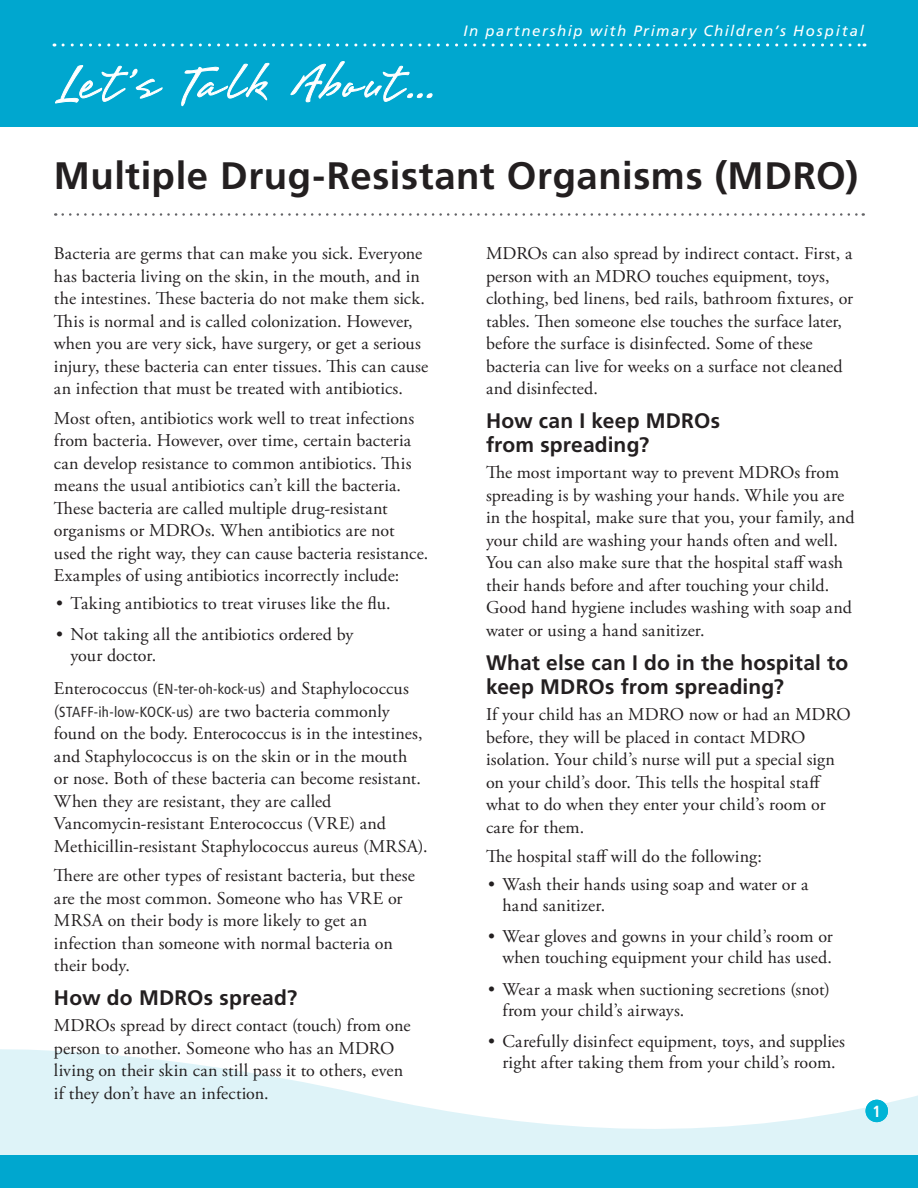
<style>
.page{position:relative;width:918px;height:1188px;background:#fff}
.page>*{position:absolute;margin:0;border:0;box-sizing:border-box;transform-origin:0 0}
.t1{font:60px "Brisa";letter-spacing:.05em;color:#fff}
.Title__h1{font:700 38.25px "Frutiger LT Std";letter-spacing:.015em;color:#231f20}
.Level_1__h2{font:700 21px/24px "Frutiger LT Std";letter-spacing:.01em;color:#231f20}
.Main__p{font:18px/22.5px "Adobe Garamond Pro";letter-spacing:.005em;color:#231f20}
.Page_number{font:700 condensed 16.2px "Frutiger LT Std";color:#fff}
.t2{font:italic 15px "Frutiger LT Std";letter-spacing:.105em;color:#fff}
.s1{font-family:"Frutiger LT Std";font-stretch:condensed;font-size:14.7px;color:#312f30}
</style>
<div class="page">
<div style="left:0;top:0;width:918px;height:127px;background:#00a7cf"></div>
<svg style="left:55px;top:65px;width:108px;height:39px"></svg>
<svg style="left:181px;top:63px;width:89px;height:43px"></svg>
<svg style="left:290px;top:61px;width:143px;height:42px"></svg>
<svg style="left:63px;top:44px;width:802px;height:2px"></svg>
<svg style="left:0;top:1049px;width:918px;height:139px"></svg>
<div style="left:866px;top:1100px;width:22px;height:22px;background:#00b4d6;border-radius:50%"></div>
<svg style="left:63px;top:213px;width:801px;height:3px"></svg>
<h1 class="t1" style="left:54px;top:53px;width:382px">Let’s Talk About...</h1>
<p class="t2" style="left:463px;top:22px;width:402px">In partnership with Primary Children’s Hospital</p>
<p class="Title__h1" style="left:54px;top:154px;width:806px">Multiple Drug-Resistant Organisms (MDRO)</p>
<p class="Main__p" style="left:54px;top:243px;width:376px">Bacteria are germs that can make you sick. Everyone has bacteria living on the skin, in the mouth, and in the intestines. These bacteria do not make them sick.<br>This is normal and is called colonization. However, when you are very sick, have surgery, or get a serious injury, these bacteria can enter tissues. This can cause an infection that must be treated with antibiotics.</p>
<p class="Main__p" style="left:54px;top:407px;width:376px">Most often, antibiotics work well to treat infections from bacteria. However, over time, certain bacteria can develop resistance to common antibiotics. This means the usual antibiotics can’t kill the bacteria.<br>These bacteria are called multiple drug-resistant organisms or MDROs. When antibiotics are not used the right way, they can cause bacteria resistance.<br>Examples of using antibiotics incorrectly include:</p>
<p class="Main__p" style="left:56px;top:593px;width:336px">• Taking antibiotics to treat viruses like the flu.</p>
<p class="Main__p" style="left:70px;top:625px;width:285px;line-height:21px;text-indent:-14px">• Not taking all the antibiotics ordered by your doctor.</p>
<p class="Main__p" style="left:54px;top:678px;width:375px">Enterococcus (<span class="s1">EN-ter-oh-kock-us</span>) and Staphylococcus (<span class="s1">STAFF-ih-low-KOCK-us</span>) are two bacteria commonly found on the body. Enterococcus is in the intestines, and Staphylococcus is on the skin or in the mouth<br>or nose. Both of these bacteria can become resistant.<br>When they are resistant, they are called Vancomycin-resistant Enterococcus (VRE) and Methicillin-resistant Staphylococcus aureus (MRSA).</p>
<p class="Main__p" style="left:54px;top:865px;width:362px">There are other types of resistant bacteria, but these are the most common. Someone who has VRE or MRSA on their body is more likely to get an infection than someone with normal bacteria on their body.</p>
<p class="Level_1__h2" style="left:54px;top:986px;width:245px">How do MDROs spread?</p>
<p class="Main__p" style="left:54px;top:1015px;width:358px">MDROs spread by direct contact (touch) from one person to another. Someone who has an MDRO living on their skin can still pass it to others, even if they don’t have an infection.</p>
<p class="Main__p" style="left:486px;top:243px;width:369px">MDROs can also spread by indirect contact. First, a person with an MDRO touches equipment, toys, clothing, bed linens, bed rails, bathroom fixtures, or tables. Then someone else touches the surface later, before the surface is disinfected. Some of these bacteria can live for weeks on a surface not cleaned and disinfected.</p>
<p class="Level_1__h2" style="left:486px;top:409px;width:236px">How can I keep MDROs from spreading?</p>
<p class="Main__p" style="left:486px;top:462px;width:370px">The most important way to prevent MDROs from spreading is by washing your hands. While you are in the hospital, make sure that you, your family, and your child are washing your hands often and well.<br>You can also make sure that the hospital staff wash their hands before and after touching your child.<br>Good hand hygiene includes washing with soap and water or using a hand sanitizer.</p>
<p class="Level_1__h2" style="left:486px;top:651px;width:364px">What else can I do in the hospital to keep MDROs from spreading?</p>
<p class="Main__p" style="left:486px;top:704px;width:366px">If your child has an MDRO now or had an MDRO before, they will be placed in contact MDRO isolation. Your child’s nurse will put a special sign on your child’s door. This tells the hospital staff what to do when they enter your child’s room or care for them.</p>
<p class="Main__p" style="left:486px;top:846px;width:278px">The hospital staff will do the following:</p>
<p class="Main__p" style="left:502px;top:875px;width:307px;line-height:21px;text-indent:-14px">• Wash their hands using soap and water or a hand sanitizer.</p>
<p class="Main__p" style="left:488px;top:927px;width:346px;line-height:21px;text-align:right">• Wear gloves and gowns in your child’s room or when touching equipment your child has used.</p>
<p class="Main__p" style="left:502px;top:979px;width:329px;line-height:21px;text-indent:-14px">• Wear a mask when suctioning secretions (snot) from your child’s airways.</p>
<p class="Main__p" style="left:488px;top:1031px;width:358px;line-height:21px;text-align:center">• Carefully disinfect equipment, toys, and supplies right after taking them from your child’s room.</p>
<p class="Page_number" style="left:873px;top:1101px;width:10px">1</p>
</div>
